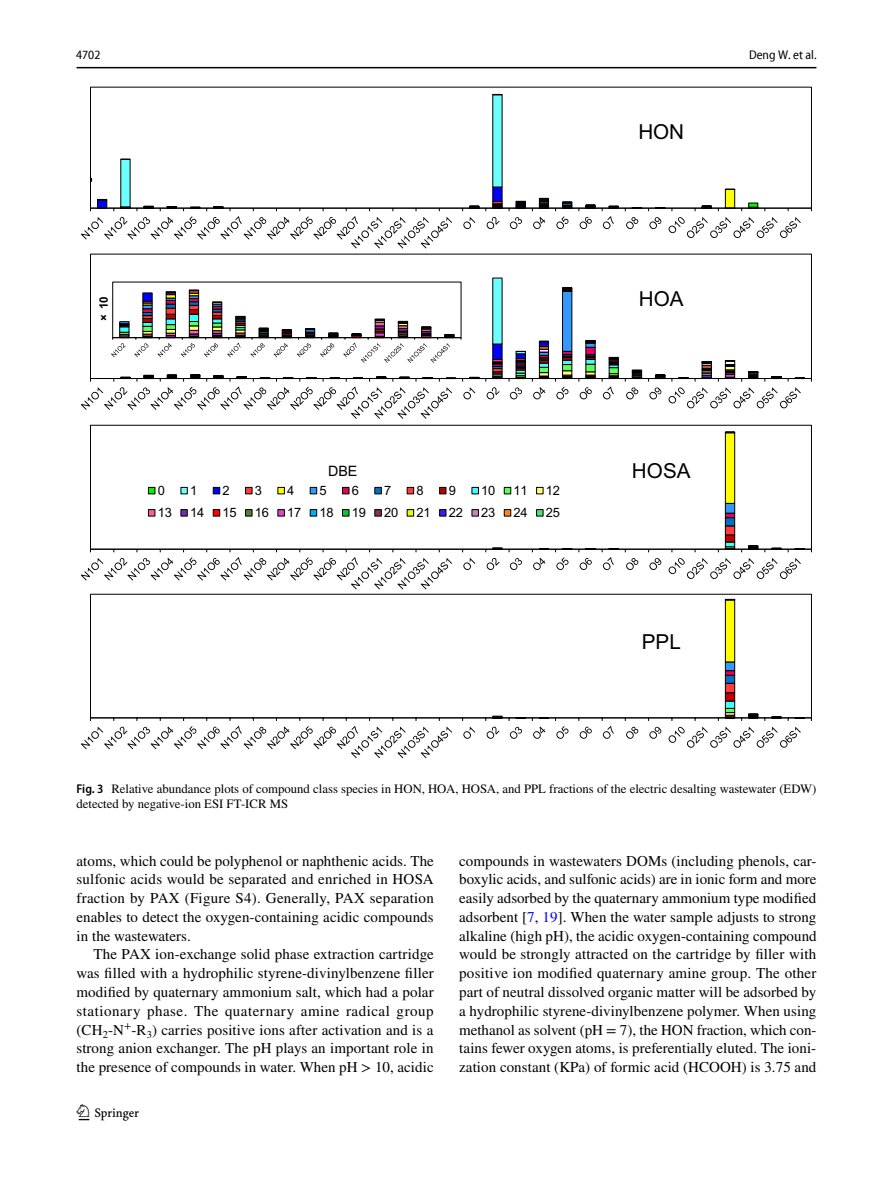
<style>
.page{position:relative;width:893px;height:1187px;background:#fff}
.page>*{position:absolute;margin:0;border:0;box-sizing:border-box;transform-origin:0 0}
.t1{font:22.5px "Springnew Regular 2";color:#000}
.t2{font:20.7px "Arial 2";color:#000}
.t3{font:15px/18.8px "STIX";letter-spacing:.005em;color:#000;text-align:justify}
.t4{font:14.25px "Arial 2";color:#000}
.t5{font:12.9px "Arial 2";color:#000}
.t6{font:12.75px/15px "STIX";color:#000}
.t7{font:semi-condensed 12.75px "Myriad Pro Unic";color:#000}
.t8{font:700 11.7px "Arial";color:#000}
.s1{font-family:"Myriad Pro";font-weight:600;font-stretch:semi-condensed}
.s2{color:#00f}
</style>
<div class="page">
<hr style="left:77px;top:67px;width:739px;height:1px;background:#000">
<svg style="left:120px;top:95px;width:383px;height:91px"></svg>
<hr style="left:90px;top:208px;width:721px;height:1px;background:#000">
<svg style="left:81px;top:186px;width:720px;height:62px"></svg>
<hr style="left:90px;top:378px;width:721px;height:1px;background:#000">
<svg style="left:81px;top:277px;width:724px;height:142px"></svg>
<hr style="left:90px;top:717px;width:721px;height:1px;background:#000">
<svg style="left:81px;top:717px;width:371px;height:41px"></svg>
<svg style="left:462px;top:717px;width:13px;height:21px"></svg>
<svg style="left:485px;top:599px;width:320px;height:148px"></svg>
<hr style="left:90px;top:548px;width:721px;height:1px;background:#000">
<svg style="left:81px;top:549px;width:371px;height:40px"></svg>
<svg style="left:463px;top:558px;width:12px;height:12px"></svg>
<svg style="left:485px;top:431px;width:320px;height:148px"></svg>
<div style="left:148px;top:487px;width:7px;height:7px;background:#02f202;border:1px solid #000"></div>
<div style="left:180px;top:487px;width:8px;height:7px;background:#6dfffe;border:1px solid #000"></div>
<div style="left:213px;top:487px;width:7px;height:7px;background:#00f;border:1px solid #000"></div>
<div style="left:245px;top:487px;width:8px;height:7px;background:#ff3c3d;border:1px solid #000"></div>
<div style="left:277px;top:487px;width:8px;height:7px;background:#ff0;border:1px solid #000"></div>
<div style="left:310px;top:487px;width:7px;height:7px;background:#39f;border:1px solid #000"></div>
<div style="left:342px;top:487px;width:7px;height:7px;background:#e3025a;border:1px solid #000"></div>
<div style="left:374px;top:487px;width:8px;height:7px;background:#0070c0;border:1px solid #000"></div>
<div style="left:407px;top:487px;width:7px;height:7px;background:#ff3c3d;border:1px solid #000"></div>
<div style="left:439px;top:487px;width:7px;height:7px;background:#c00000;border:1px solid #000"></div>
<div style="left:471px;top:487px;width:8px;height:7px;background:#3cfffe;border:1px solid #000"></div>
<div style="left:504px;top:487px;width:7px;height:7px;background:#5dfd5d;border:1px solid #000"></div>
<div style="left:536px;top:487px;width:8px;height:7px;background:#fffe74;border:1px solid #000"></div>
<div style="left:148px;top:509px;width:7px;height:7px;background:#fd5d9c;border:1px solid #000"></div>
<div style="left:180px;top:509px;width:8px;height:7px;background:#7030a0;border:1px solid #000"></div>
<div style="left:213px;top:509px;width:7px;height:7px;background:#f00;border:1px solid #000"></div>
<div style="left:245px;top:509px;width:8px;height:7px;background:#548235;border:1px solid #000"></div>
<div style="left:277px;top:509px;width:8px;height:7px;background:#d64ac5;border:1px solid #000"></div>
<div style="left:310px;top:509px;width:7px;height:7px;background:#00b0f0;border:1px solid #000"></div>
<div style="left:342px;top:509px;width:7px;height:7px;background:#15c136;border:1px solid #000"></div>
<div style="left:374px;top:509px;width:8px;height:7px;background:#853341;border:1px solid #000"></div>
<div style="left:407px;top:509px;width:7px;height:7px;background:#e8f90f;border:1px solid #000"></div>
<div style="left:439px;top:509px;width:7px;height:7px;background:#461ae6;border:1px solid #000"></div>
<div style="left:471px;top:509px;width:8px;height:7px;background:#c783ba;border:1px solid #000"></div>
<div style="left:504px;top:509px;width:7px;height:7px;background:#fe8420;border:1px solid #000"></div>
<div style="left:536px;top:509px;width:8px;height:7px;background:#50e080;border:1px solid #000"></div>
<p class="t7" style="left:76px;top:50px;width:26px">4702</p>
<p class="t7" style="left:749px;top:50px;width:69px">Deng W. et al.</p>
<p class="t8" style="left:97px;top:321px;width:26px;rotate:-90deg">× 10</p>
<p class="t4" style="left:328px;top:463px;width:31px">DBE</p>
<p class="t5" style="left:158px;top:482px;width:9px">0</p>
<p class="t5" style="left:190px;top:482px;width:9px">1</p>
<p class="t5" style="left:222px;top:482px;width:9px">2</p>
<p class="t5" style="left:255px;top:482px;width:9px">3</p>
<p class="t5" style="left:287px;top:482px;width:9px">4</p>
<p class="t5" style="left:319px;top:482px;width:9px">5</p>
<p class="t5" style="left:352px;top:482px;width:9px">6</p>
<p class="t5" style="left:384px;top:482px;width:9px">7</p>
<p class="t5" style="left:416px;top:482px;width:9px">8</p>
<p class="t5" style="left:449px;top:482px;width:9px">9</p>
<p class="t5" style="left:481px;top:482px;width:16px">10</p>
<p class="t5" style="left:513px;top:482px;width:16px">11</p>
<p class="t5" style="left:546px;top:482px;width:16px">12</p>
<p class="t5" style="left:158px;top:505px;width:16px">13</p>
<p class="t5" style="left:190px;top:505px;width:16px">14</p>
<p class="t5" style="left:222px;top:505px;width:16px">15</p>
<p class="t5" style="left:255px;top:505px;width:16px">16</p>
<p class="t5" style="left:287px;top:505px;width:16px">17</p>
<p class="t5" style="left:319px;top:505px;width:16px">18</p>
<p class="t5" style="left:352px;top:505px;width:16px">19</p>
<p class="t5" style="left:384px;top:505px;width:16px">20</p>
<p class="t5" style="left:416px;top:505px;width:16px">21</p>
<p class="t5" style="left:449px;top:505px;width:16px">22</p>
<p class="t5" style="left:481px;top:505px;width:16px">23</p>
<p class="t5" style="left:513px;top:505px;width:16px">24</p>
<p class="t5" style="left:546px;top:505px;width:16px">25</p>
<h2 class="t2" style="left:638px;top:120px;width:47px">HON</h2>
<h2 class="t2" style="left:639px;top:286px;width:46px">HOA</h2>
<h2 class="t2" style="left:632px;top:459px;width:60px">HOSA</h2>
<h2 class="t2" style="left:642px;top:629px;width:41px">PPL</h2>
<p class="t6" style="left:77px;top:782px;width:741px"><span class="s1">Fig. 3</span> Relative abundance plots of compound class species in HON, HOA, HOSA, and PPL fractions of the electric desalting wastewater (EDW) detected by negative-ion ESI FT-ICR MS</p>
<p class="t3" style="left:77px;top:852px;width:359px">atoms, which could be polyphenol or naphthenic acids. The sulfonic acids would be separated and enriched in HOSA fraction by PAX (Figure S4). Generally, PAX separation enables to detect the oxygen-containing acidic compounds in the wastewaters.</p>
<p class="t3" style="left:77px;top:946px;width:359px;text-indent:17px">The PAX ion-exchange solid phase extraction cartridge was filled with a hydrophilic styrene-divinylbenzene filler modified by quaternary ammonium salt, which had a polar stationary phase. The quaternary amine radical group (CH<sub>2</sub>-N<sup>+</sup>-R<sub>3</sub>) carries positive ions after activation and is a strong anion exchanger. The pH plays an important role in the presence of compounds in water. When pH &gt; 10, acidic</p>
<h1 class="t1" style="left:79px;top:1104px;width:62px">1 3</h1>
<p class="t3" style="left:459px;top:852px;width:359px">compounds in wastewaters DOMs (including phenols, car&shy;boxylic acids, and sulfonic acids) are in ionic form and more easily adsorbed by the quaternary ammonium type modified adsorbent [<span class="s2">7</span>, <span class="s2">19</span>]. When the water sample adjusts to strong alkaline (high pH), the acidic oxygen-containing compound would be strongly attracted on the cartridge by filler with positive ion modified quaternary amine group. The other part of neutral dissolved organic matter will be adsorbed by a hydrophilic styrene-divinylbenzene polymer. When using methanol as solvent (pH = 7), the HON fraction, which con&shy;tains fewer oxygen atoms, is preferentially eluted. The ioni&shy;zation constant (KPa) of formic acid (HCOOH) is 3.75 and</p>
</div>
